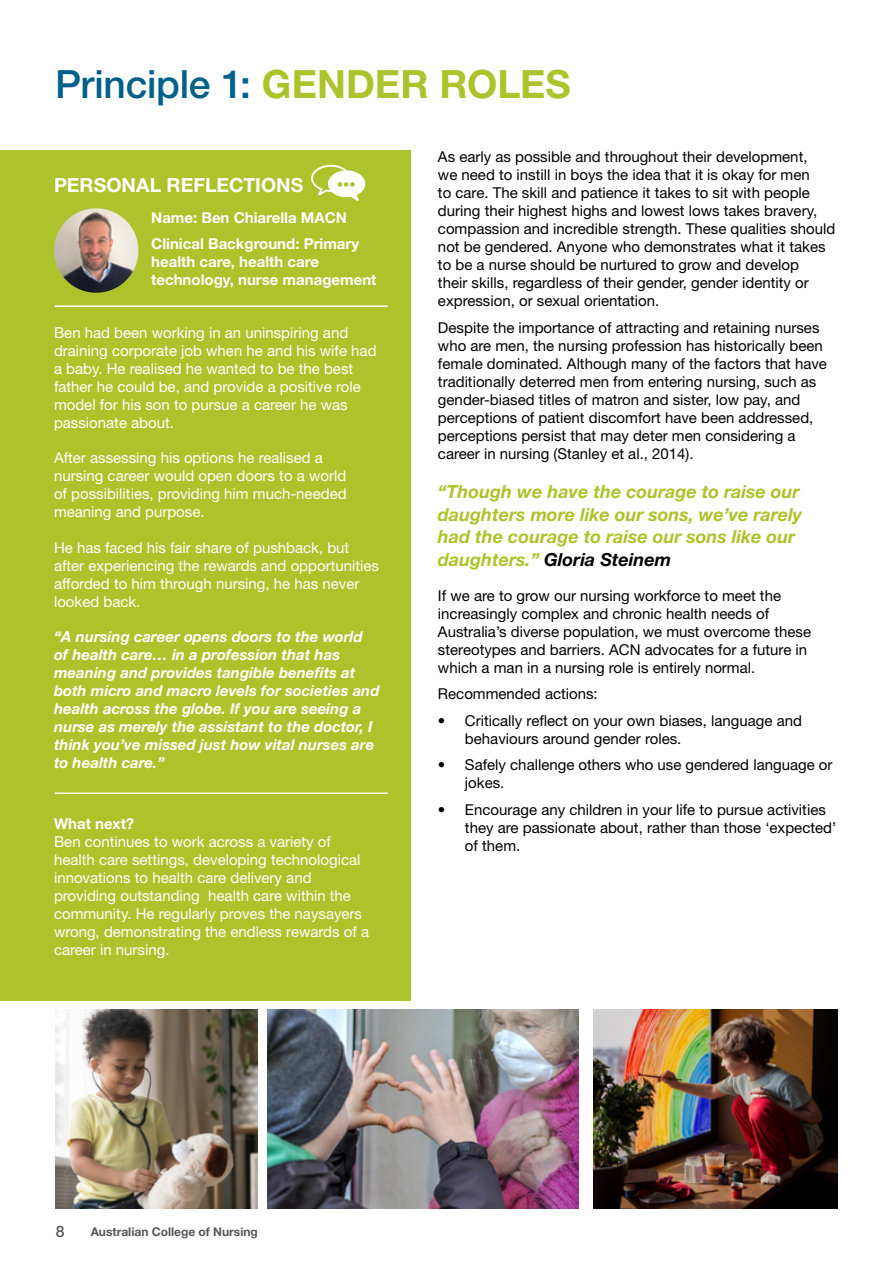
<style>
.page{position:relative;width:893px;height:1263px;background:#fff}
.page>*{position:absolute;margin:0;border:0;box-sizing:border-box;transform-origin:0 0}
.t1{font:500 39px "Helvetica Neue LT Std";letter-spacing:-.005em;color:#00608a}
.t2{font:700 19.5px "Helvetica Neue LT Std";color:#fff}
.t3{font:italic 700 18px/22.5px "Helvetica Neue LT Std";color:#adc32b}
.t4{font:500 15.75px "Helvetica Neue LT Std";color:#54565b}
.t5{font:15px/18px "Helvetica Neue LT Std";color:#000}
.t6{font:15px/18px "Helvetica Neue LT Std";color:#fff}
.t7{font:italic 700 15px/18px "Helvetica Neue LT Std";color:#fff}
.t8{font:700 15px/26.5px "Helvetica Neue LT Std";color:#fff}
.t9{font:700 12px "Helvetica Neue LT Std";color:#54565b}
.s1{font-weight:700;color:#adc32b}
.s2{color:#000}
</style>
<div class="page">
<div style="left:0;top:150px;width:411px;height:850px;background:#adc32b"></div>
<hr style="left:55px;top:305px;width:333px;height:2px;background:#fff">
<hr style="left:55px;top:792px;width:333px;height:2px;background:#fff">
<svg style="left:311px;top:164px;width:55px;height:37px"></svg>
<img style="left:268px;top:1009px;width:311px;height:200px">
<img style="left:593px;top:1009px;width:244px;height:200px">
<img style="left:56px;top:1009px;width:201px;height:200px">
<img style="left:54px;top:208px;width:84px;height:85px;border-radius:42px">
<h1 class="t1" style="left:55px;top:61px;width:517px">Principle 1: <span class="s1">GENDER ROLES</span></h1>
<h2 class="t2" style="left:54px;top:173px;width:251px">PERSONAL REFLECTIONS</h2>
<p class="t8" style="left:151px;top:204px;width:209px">Name: Ben Chiarella MACN<br>Clinical Background: Primary</p>
<p class="t8" style="left:151px;top:253px;width:227px;line-height:18px">health care, health care technology, nurse management</p>
<p class="t6" style="left:54px;top:324px;width:324px">Ben had been working in an uninspiring and draining corporate job when he and his wife had a baby. He realised he wanted to be the best father he could be, and provide a positive role model for his son to pursue a career he was passionate about.</p>
<p class="t6" style="left:54px;top:449px;width:294px">After assessing his options he realised a nursing career would open doors to a world of possibilities, providing him much-needed meaning and purpose.</p>
<p class="t6" style="left:54px;top:538px;width:327px">He has faced his fair share of pushback, but after experiencing the rewards and opportunities afforded to him through nursing, he has never looked back.</p>
<p class="t7" style="left:54px;top:627px;width:327px">“A nursing career opens doors to the world of health care… in a profession that has meaning and provides tangible benefits at both micro and macro levels for societies and health across the globe. If you are seeing a nurse as merely the assistant to the doctor, I think you’ve missed just how vital nurses are to health care.”</p>
<p class="t8" style="left:54px;top:810px;width:82px">What next?</p>
<p class="t6" style="left:54px;top:832px;width:317px">Ben continues to work across a variety of health care settings, developing technological innovations to health care delivery and providing outstanding health care within the community. He regularly proves the naysayers wrong, demonstrating the endless rewards of a career in nursing.</p>
<p class="t5" style="left:438px;top:148px;width:399px">As early as possible and throughout their development,<br>we need to instill in boys the idea that it is okay for men<br>to care. The skill and patience it takes to sit with people during their highest highs and lowest lows takes bravery, compassion and incredible strength. These qualities should not be gendered. Anyone who demonstrates what it takes to be a nurse should be nurtured to grow and develop<br>their skills, regardless of their gender, gender identity or expression, or sexual orientation.</p>
<p class="t5" style="left:438px;top:318px;width:391px">Despite the importance of attracting and retaining nurses who are men, the nursing profession has historically been female dominated. Although many of the factors that have traditionally deterred men from entering nursing, such as gender-biased titles of matron and sister, low pay, and perceptions of patient discomfort have been addressed, perceptions persist that may deter men considering a career in nursing (Stanley et al., 2014).</p>
<p class="t3" style="left:438px;top:480px;width:366px">“Though we have the courage to raise our daughters more like our sons, we’ve rarely had the courage to raise our sons like our daughters.” <span class="s2">Gloria Steinem</span></p>
<p class="t5" style="left:438px;top:586px;width:375px">If we are to grow our nursing workforce to meet the increasingly complex and chronic health needs of Australia’s diverse population, we must overcome these stereotypes and barriers. ACN advocates for a future in which a man in a nursing role is entirely normal.</p>
<p class="t5" style="left:438px;top:685px;width:161px">Recommended actions:</p>
<p class="t5" style="left:465px;top:711px;width:338px;text-indent:-27px">• Critically reflect on your own biases, language and behaviours around gender roles.</p>
<p class="t5" style="left:465px;top:756px;width:369px;text-indent:-27px">• Safely challenge others who use gendered language or jokes.</p>
<p class="t5" style="left:465px;top:800px;width:373px;text-indent:-27px">• Encourage any children in your life to pursue activities they are passionate about, rather than those ‘expected’ of them.</p>
<p class="t4" style="left:56px;top:1222px;width:10px">8</p>
<p class="t9" style="left:91px;top:1224px;width:169px">Australian College of Nursing</p>
</div>
